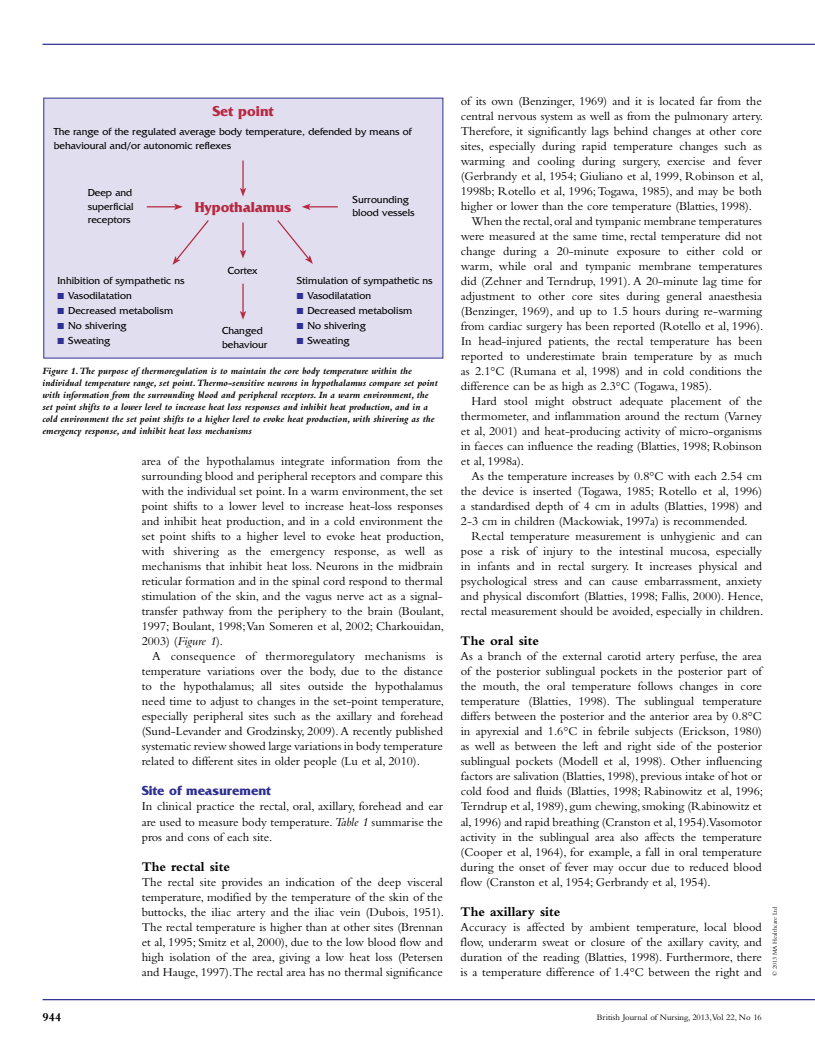
<style>
.page{position:relative;width:815px;height:1053px;background:#fff}
.page>*{position:absolute;margin:0;border:0;box-sizing:border-box;transform-origin:0 0}
.t1{font:700 15px "Friz Quadrata Std";color:#b82841}
.t2{font:700 13.75px "Bembo Std";color:#000}
.t3{font:700 13.75px "Friz Quadrata Std";color:#2e3092}
.t4{font:12.5px/15px "Bembo Std";color:#000;text-align:justify}
.t5{font:700 12.5px "Bembo Std";color:#000}
.t6{font:10.62px/13.8px "Friz Quadrata Std";color:#000}
.t7{font:italic 700 10px/12px "Bembo Std";color:#000}
.t8{font:8.75px "Bembo Std";color:#000}
.t9{font:6.25px "Bembo Std";color:#000}
.s1{color:#2e3092}
.s2{font-style:italic}
</style>
<div class="page">
<hr style="left:43px;top:44px;width:772px;height:1px;background:#2e3092">
<hr style="left:43px;top:998px;width:772px;height:2px;background:#2e3092">
<div style="left:43px;top:98px;width:400px;height:260px;background:#e0deef"></div>
<hr style="left:242px;top:160px;width:2px;height:30px;background:#b82841">
<svg style="left:240px;top:188px;width:6px;height:8px"></svg>
<hr style="left:242px;top:222px;width:2px;height:30px;background:#b82841">
<svg style="left:240px;top:250px;width:6px;height:8px"></svg>
<hr style="left:242px;top:284px;width:2px;height:29px;background:#b82841">
<svg style="left:240px;top:311px;width:6px;height:9px"></svg>
<svg style="left:277px;top:220px;width:36px;height:44px"></svg>
<svg style="left:172px;top:220px;width:37px;height:45px"></svg>
<svg style="left:147px;top:204px;width:36px;height:6px"></svg>
<svg style="left:302px;top:204px;width:36px;height:6px"></svg>
<p class="t1" style="left:212px;top:103px;width:63px">Set point</p>
<p class="t6" style="left:54px;top:125px;width:359px">The range of the regulated average body temperature, defended by means of behavioural and/or autonomic reflexes</p>
<p class="t6" style="left:88px;top:185px;width:48px">Deep and superficial receptors</p>
<p class="t6" style="left:353px;top:192px;width:64px">Surrounding blood vessels</p>
<p class="t1" style="left:195px;top:199px;width:98px">Hypothalamus</p>
<p class="t6" style="left:58px;top:274px;width:129px">Inhibition of sympathetic ns</p>
<p class="t6" style="left:58px;top:289px;width:76px"><span class="s1">■</span> Vasodilatation</p>
<p class="t6" style="left:58px;top:304px;width:117px"><span class="s1">■</span> Decreased metabolism</p>
<p class="t6" style="left:58px;top:319px;width:71px"><span class="s1">■</span> No shivering</p>
<p class="t6" style="left:58px;top:334px;width:54px"><span class="s1">■</span> Sweating</p>
<p class="t6" style="left:228px;top:263px;width:32px">Cortex</p>
<p class="t6" style="left:222px;top:324px;width:47px">Changed behaviour</p>
<p class="t6" style="left:297px;top:274px;width:138px">Stimulation of sympathetic ns</p>
<p class="t6" style="left:297px;top:289px;width:76px"><span class="s1">■</span> Vasodilatation</p>
<p class="t6" style="left:297px;top:304px;width:117px"><span class="s1">■</span> Decreased metabolism</p>
<p class="t6" style="left:297px;top:319px;width:71px"><span class="s1">■</span> No shivering</p>
<p class="t6" style="left:297px;top:334px;width:54px"><span class="s1">■</span> Sweating</p>
<p class="t7" style="left:43px;top:364px;width:397px">Figure 1. The purpose of thermoregulation is to maintain the core body temperature within the individual temperature range, set point. Thermo-sensitive neurons in hypothalamus compare set point with information from the surrounding blood and peripheral receptors. In a warm environment, the set point shifts to a lower level to increase heat loss responses and inhibit heat production, and in a cold environment the set point shifts to a higher level to evoke heat production, with shivering as the emergency response, and inhibit heat loss mechanisms</p>
<p class="t4" style="left:142px;top:453px;width:304px">area of the hypothalamus integrate information from the surrounding blood and peripheral receptors and compare this with the individual set point. In a warm environment, the set point shifts to a lower level to increase heat-loss responses and inhibit heat production, and in a cold environment the set point shifts to a higher level to evoke heat production, with shivering as the emergency response, as well as mechanisms that inhibit heat loss. Neurons in the midbrain reticular formation and in the spinal cord respond to thermal stimulation of the skin, and the vagus nerve act as a signal&shy;transfer pathway from the periphery to the brain (Boulant, 1997; Boulant, 1998;Van Someren et al, 2002; Charkouidan, 2003) (<span class="s2">Figure 1</span>).</p>
<p class="t4" style="left:142px;top:648px;width:304px;text-indent:11px">A consequence of thermoregulatory mechanisms is temperature variations over the body, due to the distance to the hypothalamus; all sites outside the hypothalamus need time to adjust to changes in the set-point temperature, especially peripheral sites such as the axillary and forehead (Sund-Levander and Grodzinsky, 2009).A recently published systematic review showed large variations in body temperature related to different sites in older people (Lu et al, 2010).</p>
<p class="t3" style="left:142px;top:783px;width:131px">Site of measurement</p>
<p class="t4" style="left:142px;top:798px;width:303px">In clinical practice the rectal, oral, axillary, forehead and ear are used to measure body temperature. <span class="s2">Table 1</span> summarise the pros and cons of each site.</p>
<p class="t2" style="left:142px;top:858px;width:90px">The rectal site</p>
<p class="t4" style="left:142px;top:873px;width:304px">The rectal site provides an indication of the deep visceral temperature, modified by the temperature of the skin of the buttocks, the iliac artery and the iliac vein (Dubois, 1951).<br>The rectal temperature is higher than at other sites (Brennan et al, 1995; Smitz et al, 2000), due to the low blood flow and high isolation of the area, giving a low heat loss (Petersen and Hauge, 1997).The rectal area has no thermal significance</p>
<p class="t4" style="left:461px;top:93px;width:303px">of its own (Benzinger, 1969) and it is located far from the</p>
<p class="t4" style="left:461px;top:108px;width:304px">central nervous system as well as from the pulmonary artery.</p>
<p class="t4" style="left:461px;top:123px;width:303px">Therefore, it significantly lags behind changes at other core</p>
<p class="t4" style="left:461px;top:138px;width:303px">sites, especially during rapid temperature changes such as</p>
<p class="t4" style="left:461px;top:153px;width:303px">warming and cooling during surgery, exercise and fever</p>
<p class="t4" style="left:461px;top:168px;width:304px">(Gerbrandy et al, 1954; Giuliano et al, 1999, Robinson et al,</p>
<p class="t4" style="left:461px;top:183px;width:303px">1998b; Rotello et al, 1996;Togawa, 1985), and may be both</p>
<p class="t4" style="left:461px;top:198px;width:293px">higher or lower than the core temperature (Blatties, 1998).</p>
<p class="t4" style="left:471px;top:213px;width:292px">When the rectal,oral and tympanic membrane temperatures</p>
<p class="t4" style="left:461px;top:228px;width:303px">were measured at the same time, rectal temperature did not</p>
<p class="t4" style="left:461px;top:243px;width:303px">change during a 20-minute exposure to either cold or</p>
<p class="t4" style="left:461px;top:258px;width:303px">warm, while oral and tympanic membrane temperatures</p>
<p class="t4" style="left:461px;top:273px;width:303px">did (Zehner and Terndrup, 1991). A 20-minute lag time for</p>
<p class="t4" style="left:461px;top:288px;width:303px">adjustment to other core sites during general anaesthesia</p>
<p class="t4" style="left:461px;top:303px;width:303px">(Benzinger, 1969), and up to 1.5 hours during re-warming</p>
<p class="t4" style="left:461px;top:318px;width:304px">from cardiac surgery has been reported (Rotello et al, 1996).</p>
<p class="t4" style="left:461px;top:333px;width:303px">In head-injured patients, the rectal temperature has been</p>
<p class="t4" style="left:461px;top:348px;width:303px">reported to underestimate brain temperature by as much</p>
<p class="t4" style="left:461px;top:363px;width:303px">as 2.1°C (Rumana et al, 1998) and in cold conditions the</p>
<p class="t4" style="left:461px;top:378px;width:253px">difference can be as high as 2.3°C (Togawa, 1985).</p>
<p class="t4" style="left:472px;top:393px;width:292px">Hard stool might obstruct adequate placement of the</p>
<p class="t4" style="left:461px;top:408px;width:303px">thermometer, and inflammation around the rectum (Varney</p>
<p class="t4" style="left:461px;top:423px;width:303px">et al, 2001) and heat-producing activity of micro-organisms</p>
<p class="t4" style="left:461px;top:438px;width:303px">in faeces can influence the reading (Blatties, 1998; Robinson</p>
<p class="t4" style="left:461px;top:453px;width:65px">et al, 1998a).</p>
<p class="t4" style="left:472px;top:468px;width:292px">As the temperature increases by 0.8°C with each 2.54 cm</p>
<p class="t4" style="left:461px;top:483px;width:303px">the device is inserted (Togawa, 1985; Rotello et al, 1996)</p>
<p class="t4" style="left:461px;top:498px;width:303px">a standardised depth of 4 cm in adults (Blatties, 1998) and</p>
<p class="t4" style="left:461px;top:513px;width:288px">2-3 cm in children (Mackowiak, 1997a) is recommended.</p>
<p class="t4" style="left:472px;top:528px;width:292px">Rectal temperature measurement is unhygienic and can</p>
<p class="t4" style="left:461px;top:543px;width:303px">pose a risk of injury to the intestinal mucosa, especially</p>
<p class="t4" style="left:461px;top:558px;width:303px">in infants and in rectal surgery. It increases physical and</p>
<p class="t4" style="left:461px;top:573px;width:303px">psychological stress and can cause embarrassment, anxiety</p>
<p class="t4" style="left:461px;top:588px;width:304px">and physical discomfort (Blatties, 1998; Fallis, 2000). Hence,</p>
<p class="t4" style="left:461px;top:603px;width:304px">rectal measurement should be avoided, especially in children.</p>
<p class="t2" style="left:461px;top:633px;width:80px">The oral site</p>
<p class="t4" style="left:461px;top:648px;width:304px">As a branch of the external carotid artery perfuse, the area of the posterior sublingual pockets in the posterior part of the mouth, the oral temperature follows changes in core temperature (Blatties, 1998). The sublingual temperature differs between the posterior and the anterior area by 0.8°C in apyrexial and 1.6°C in febrile subjects (Erickson, 1980) as well as between the left and right side of the posterior sublingual pockets (Modell et al, 1998). Other influencing factors are salivation (Blatties, 1998), previous intake of hot or cold food and fluids (Blatties, 1998; Rabinowitz et al, 1996; Terndrup et al, 1989), gum chewing, smoking (Rabinowitz et al,1996) and rapid breathing (Cranston et al,1954).Vasomotor activity in the sublingual area also affects the temperature (Cooper et al, 1964), for example, a fall in oral temperature during the onset of fever may occur due to reduced blood flow (Cranston et al, 1954; Gerbrandy et al, 1954).</p>
<p class="t2" style="left:461px;top:903px;width:101px">The axillary site</p>
<p class="t4" style="left:461px;top:918px;width:303px">Accuracy is affected by ambient temperature, local blood flow, underarm sweat or closure of the axillary cavity, and duration of the reading (Blatties, 1998). Furthermore, there is a temperature difference of 1.4°C between the right and</p>
<p class="t9" style="left:771px;top:975px;width:70px;rotate:-90deg">© 2013 MA Healthcare Ltd</p>
<p class="t5" style="left:43px;top:1009px;width:20px">944</p>
<p class="t8" style="left:597px;top:1012px;width:166px">British Journal of Nursing, 2013,Vol 22, No 16</p>
</div>
